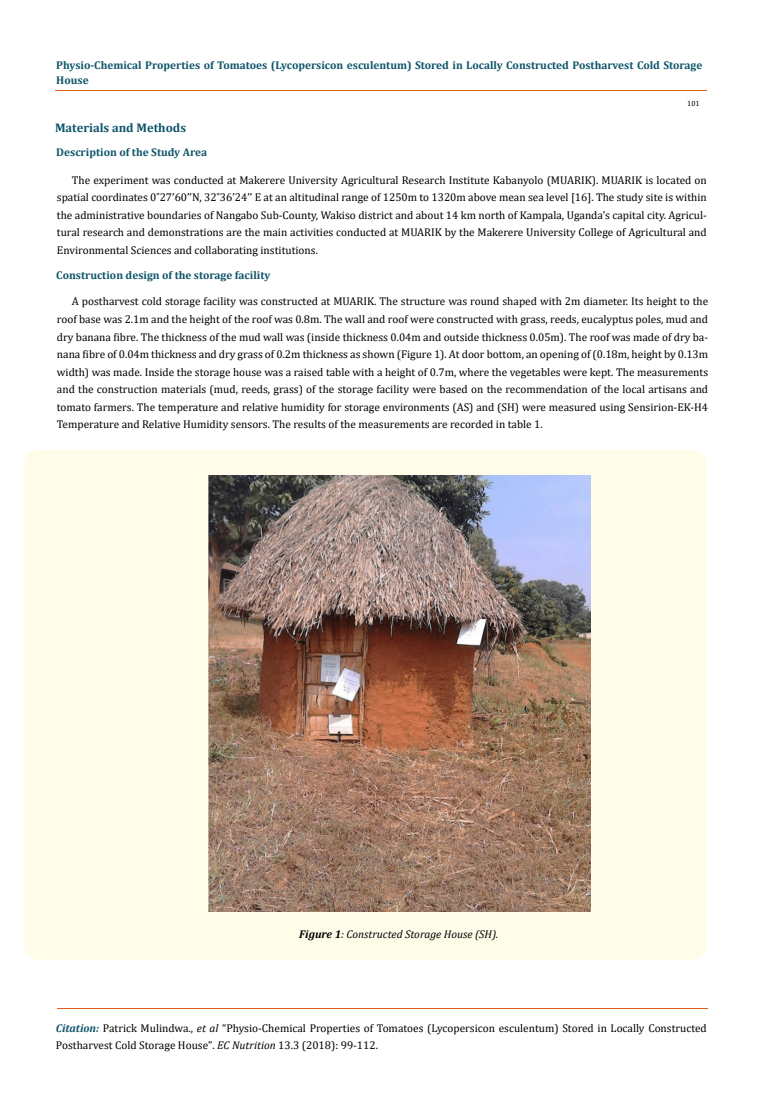
<style>
.page{position:relative;width:764px;height:1112px;background:#fff}
.page>*{position:absolute;margin:0;border:0;box-sizing:border-box;transform-origin:0 0}
.t1{font:700 12.5px "Cambria";color:#0e546a}
.t2{font:11.25px/17.5px "Cambria";color:#000;text-align:justify}
.t3{font:700 11.25px/15px "Cambria";color:#0e546a}
.t4{font:italic 11.25px "Cambria";color:#000}
.t5{font:7.5px "Cambria";color:#000}
.s1{font-weight:700}
.s2{font-weight:700;font-style:italic;color:#0e546a}
.s3{font-style:italic}
.s4{font-size:11.12px}
</style>
<div class="page">
<hr style="left:57px;top:1008px;width:651px;height:1px;background:#e05d1a">
<div style="left:24px;top:450px;width:683px;height:510px;background:#fffde9;border-radius:15px"></div>
<img style="left:208px;top:475px;width:382px;height:436px">
<p class="t3" style="left:56px;top:57px;width:647px">Physio-Chemical Properties of Tomatoes (Lycopersicon esculentum) Stored in Locally Constructed Postharvest Cold Storage<br>House</p>
<p class="t5" style="left:687px;top:99px;width:14px">101</p>
<p class="t1" style="left:55px;top:119px;width:133px">Materials and Methods</p>
<p class="t3" style="left:56px;top:144px;width:152px">Description of the Study Area</p>
<p class="t2" style="left:57px;top:171px;width:651px;text-indent:15px">The experiment was conducted at Makerere University Agricultural Research Institute Kabanyolo (MUARIK). MUARIK is located on spatial coordinates 0˚27’60’’N, 32˚36’24’’ E at an altitudinal range of 1250m to 1320m above mean sea level [16]. The study site is within the administrative boundaries of Nangabo Sub-County, Wakiso district and about 14 km north of Kampala, Uganda’s capital city. Agricul&shy;tural research and demonstrations are the main activities conducted at MUARIK by the Makerere University College of Agricultural and Environmental Sciences and collaborating institutions.</p>
<p class="t3" style="left:56px;top:267px;width:216px">Construction design of the storage facility</p>
<p class="t2" style="left:57px;top:293px;width:653px;text-indent:15px">A postharvest cold storage facility was constructed at MUARIK. The structure was round shaped with 2m diameter. Its height to the roof base was 2.1m and the height of the roof was 0.8m. The wall and roof were constructed with grass, reeds, eucalyptus poles, mud and dry banana fibre. The thickness of the mud wall was (inside thickness 0.04m and outside thickness 0.05m). The roof was made of dry ba&shy;nana fibre of 0.04m thickness and dry grass of 0.2m thickness as shown (Figure 1). At door bottom, an opening of (0.18m, height by 0.13m width) was made. Inside the storage house was a raised table with a height of 0.7m, where the vegetables were kept. The measurements and the construction materials (mud, reeds, grass) of the storage facility were based on the recommendation of the local artisans and tomato farmers. The temperature and relative humidity for storage environments (AS) and (SH) were measured using Sensirion-EK-H4<br>Temperature and Relative Humidity sensors. The results of the measurements are recorded in table 1.</p>
<p class="t4" style="left:299px;top:926px;width:201px"><span class="s1">Figure 1</span>: Constructed Storage House (SH).</p>
<p class="t2" style="left:56px;top:1018px;width:652px"><span class="s2">Citation:</span> Patrick Mulindwa., <span class="s3">et al</span> “Physio-Chemical Properties of Tomatoes (Lycopersicon esculentum) Stored in Locally Constructed<br>Postharvest Cold Storage House”<span class="s4">.</span> <span class="s3">EC Nutrition</span> <span class="s4">13</span>.3 (2018): 99-112.</p>
</div>
